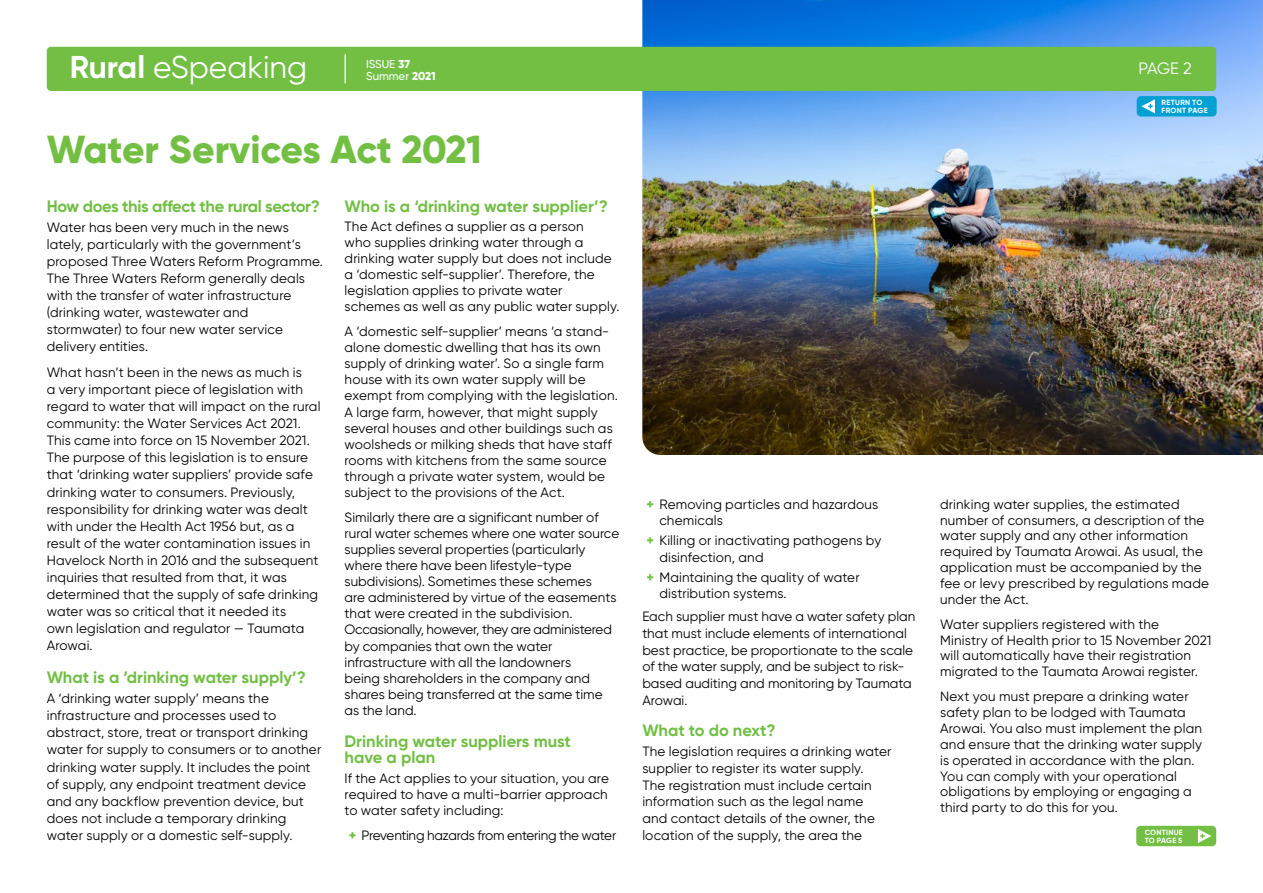
<style>
.page{position:relative;width:1263px;height:893px;background:#fff}
.page>*{position:absolute;margin:0;border:0;box-sizing:border-box;transform-origin:0 0}
.t1{font:800 39px "Gilroy";letter-spacing:-.01em;color:#72bf44}
.t2{font:31.5px "Uniform";color:#fff}
.t3{font:31.5px "Gilroy";color:#fff}
.t4{font:700 16.5px/16.8px "Gilroy";color:#72bf44}
.t5{font:700 16.5px "Gilroy";letter-spacing:-.025em;color:#72bf44}
.t6{font:16.5px "Gilroy";color:#fff}
.t7{font:13.5px/17.1px "Gilroy";letter-spacing:.01em;color:#000}
.t8{font:13.5px "Gilroy";letter-spacing:-.025em;color:#000}
.t9{font:500 11.4px/12.5px "Gilroy";color:#fff}
.t10{font:500 9.6px "Uniform Condensed";color:#fff}
.t11{font:500 9.6px "Uniform";color:#fff}
.t12{font:700 7.5px/7.5px "Gilroy";letter-spacing:.035em;color:#fff}
.s1{font-weight:700}
.s2{font-weight:800}
.s3{font-weight:900}
.s4{font-family:"Uniform";font-weight:900}
.s5{font-weight:800;color:#72bf44}
</style>
<div class="page">
<img style="left:642px;top:0;width:621px;height:455px">
<div style="left:47px;top:47px;width:1169px;height:44px;background:#72bf44;border-radius:4px"></div>
<div style="left:1137px;top:96px;width:79px;height:21px;background:#00a0d2;border-radius:4px"></div>
<svg style="left:1141px;top:99px;width:14px;height:14px"></svg>
<div style="left:1136px;top:826px;width:80px;height:20px;background:#72bf44;border-radius:4px"></div>
<svg style="left:1198px;top:829px;width:13px;height:14px"></svg>
<svg style="left:344px;top:55px;width:2px;height:29px"></svg>
<h2 class="t3" style="left:70px;top:48px;width:239px"><span class="s1">Rural</span> eSpeaking</h2>
<p class="t6" style="left:1138px;top:58px;width:55px">PAGE 2</p>
<p class="t12" style="left:1161px;top:99px;width:48px">RETURN TO<br>FRONT PAGE</p>
<p class="t9" style="left:366px;top:57px;width:71px">ISSUE <span class="s2">37<br></span>Summer <span class="s2">2021</span></p>
<h2 class="t2" style="left:70px;top:57px;width:250px"><span class="s1">Rural</span> eSpeaking</h2>
<p class="t11" style="left:367px;top:65px;width:43px">ISSUE <span class="s3">34</span></p>
<p class="t10" style="left:367px;top:76px;width:60px">Summer <span class="s4">2020</span></p>
<h1 class="t1" style="left:47px;top:125px;width:436px">Water Services Act 2021</h1>
<p class="t5" style="left:47px;top:195px;width:275px">How does this affect the rural sector?</p>
<p class="t7" style="left:47px;top:218px;width:278px">Water has been very much in the news lately, particularly with the government’s proposed Three Waters Reform Programme.<br>The Three Waters Reform generally deals with the transfer of water infrastructure (drinking water, wastewater and stormwater) to four new water service delivery entities.</p>
<p class="t7" style="left:47px;top:364px;width:275px">What hasn’t been in the news as much is<br>a very important piece of legislation with regard to water that will impact on the rural community: the Water Services Act 2021.<br>This came into force on 15 November 2021.<br>The purpose of this legislation is to ensure that ‘drinking water suppliers’ provide safe drinking water to consumers. Previously, responsibility for drinking water was dealt with under the Health Act 1956 but, as a result of the water contamination issues in Havelock North in 2016 and the subsequent inquiries that resulted from that, it was determined that the supply of safe drinking water was so critical that it needed its<br>own legislation and regulator — Taumata Arowai.</p>
<p class="t4" style="left:47px;top:669px;width:260px">What is a ’drinking water supply’?</p>
<p class="t7" style="left:47px;top:690px;width:276px">A ‘drinking water supply’ means the infrastructure and processes used to abstract, store, treat or transport drinking water for supply to consumers or to another drinking water supply. It includes the point of supply, any endpoint treatment device and any backflow prevention device, but does not include a temporary drinking water supply or a domestic self-supply.</p>
<p class="t4" style="left:345px;top:197px;width:265px">Who is a ‘drinking water supplier’?</p>
<p class="t7" style="left:345px;top:218px;width:276px;line-height:16px">The Act defines a supplier as a person<br>who supplies drinking water through a drinking water supply but does not include a ‘domestic self-supplier’. Therefore, the legislation applies to private water schemes as well as any public water supply.</p>
<p class="t7" style="left:345px;top:323px;width:275px;line-height:16px">A ‘domestic self-supplier’ means ‘a stand&shy;alone domestic dwelling that has its own supply of drinking water’. So a single farm house with its own water supply will be exempt from complying with the legislation.<br>A large farm, however, that might supply several houses and other buildings such as woolsheds or milking sheds that have staff rooms with kitchens from the same source through a private water system, would be subject to the provisions of the Act.</p>
<p class="t7" style="left:345px;top:509px;width:276px;line-height:16px">Similarly there are a significant number of rural water schemes where one water source supplies several properties (particularly where there have been lifestyle-type subdivisions). Sometimes these schemes<br>are administered by virtue of the easements that were created in the subdivision.<br>Occasionally, however, they are administered by companies that own the water infrastructure with all the landowners<br>being shareholders in the company and shares being transferred at the same time as the land.</p>
<p class="t4" style="left:345px;top:732px;width:228px">Drinking water suppliers must have a plan</p>
<p class="t7" style="left:345px;top:770px;width:266px;line-height:16px;text-align:justify">If the Act applies to your situation, you are required to have a multi-barrier approach to water safety including:</p>
<p class="t8" style="left:349px;top:827px;width:269px"><span class="s5">+</span> Preventing hazards from entering the water</p>
<p class="t7" style="left:659px;top:495px;width:220px;line-height:16.6px;text-indent:-13px"><span class="s5">+</span> Removing particles and hazardous chemicals</p>
<p class="t7" style="left:659px;top:532px;width:223px;line-height:16.6px;text-indent:-13px"><span class="s5">+</span> Killing or inactivating pathogens by disinfection, and</p>
<p class="t7" style="left:659px;top:568px;width:202px;line-height:16.6px;text-indent:-13px"><span class="s5">+</span> Maintaining the quality of water distribution systems.</p>
<p class="t7" style="left:642px;top:608px;width:275px;line-height:16.6px">Each supplier must have a water safety plan that must include elements of international best practice, be proportionate to the scale of the water supply, and be subject to risk&shy;based auditing and monitoring by Taumata Arowai.</p>
<p class="t4" style="left:642px;top:722px;width:135px">What to do next?</p>
<p class="t7" style="left:642px;top:743px;width:251px;line-height:16.6px">The legislation requires a drinking water supplier to register its water supply.<br>The registration must include certain information such as the legal name and contact details of the owner, the location of the supply, the area the</p>
<p class="t7" style="left:940px;top:496px;width:270px;line-height:15.9px">drinking water supplies, the estimated number of consumers, a description of the water supply and any other information required by Taumata Arowai. As usual, the application must be accompanied by the fee or levy prescribed by regulations made under the Act.</p>
<p class="t7" style="left:940px;top:616px;width:273px;line-height:15.9px">Water suppliers registered with the<br>Ministry of Health prior to 15 November 2021 will automatically have their registration migrated to the Taumata Arowai register.</p>
<p class="t7" style="left:940px;top:688px;width:263px;line-height:15.9px">Next you must prepare a drinking water safety plan to be lodged with Taumata Arowai. You also must implement the plan and ensure that the drinking water supply is operated in accordance with the plan.<br>You can comply with your operational obligations by employing or engaging a third party to do this for you.</p>
<p class="t12" style="left:1145px;top:829px;width:40px">CONTINUE<br>TO PAGE 5</p>
</div>
